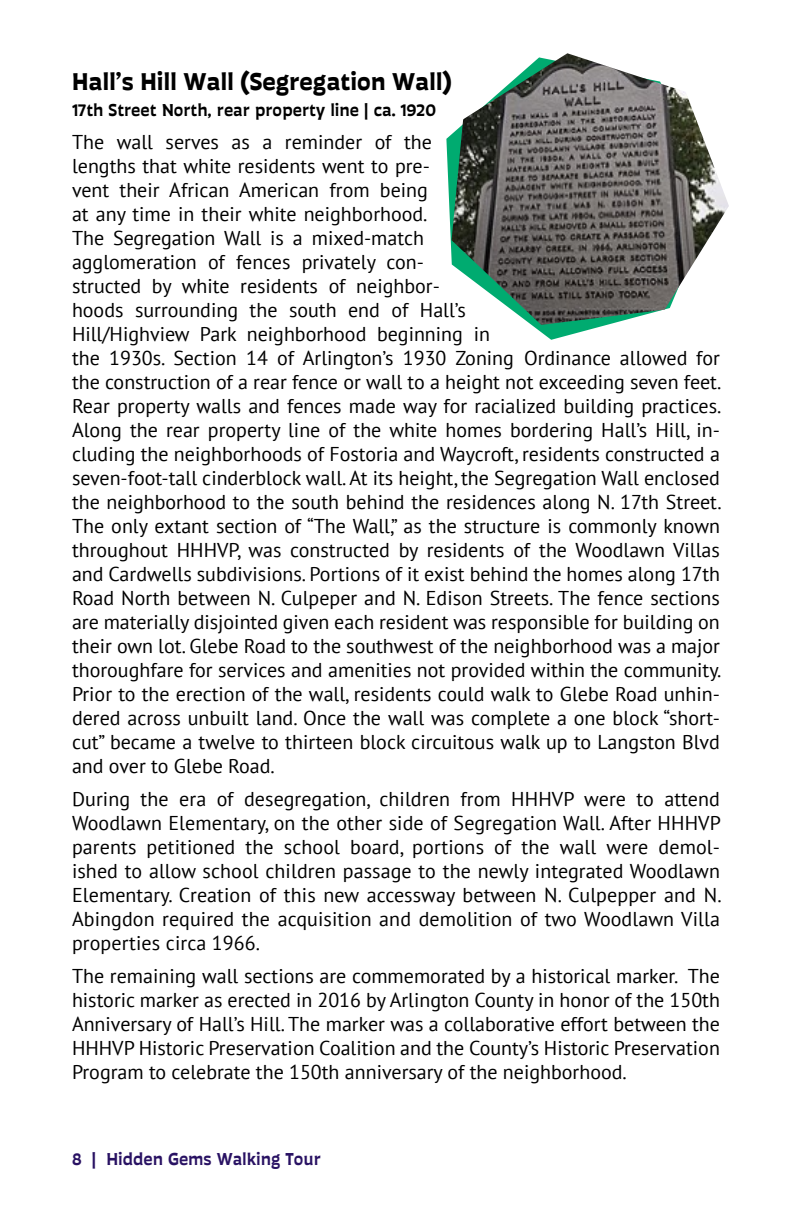
<style>
.page{position:relative;width:792px;height:1224px;background:#fff}
.page>*{position:absolute;margin:0;border:0;box-sizing:border-box;transform-origin:0 0}
.t1{font:700 25px "Auster";color:#000}
.Body{font:20px/24px "PT Sans";color:#000;text-align:justify}
.t2{font:600 18px "Auster";color:#000}
.t3{font:600 18px "Auster";color:#291263}
</style>
<div class="page">
<svg style="left:446px;top:134px;width:160px;height:206px"></svg>
<img style="left:452px;top:53px;width:277px;height:272px">
<p class="t1" style="left:72px;top:66px;width:381px">Hall’s Hill Wall (Segregation Wall)</p>
<p class="t2" style="left:72px;top:99px;width:365px">17th Street North, rear property line | ca. 1920</p>
<p class="Body" style="left:72px;top:129px;width:651px;text-align:left">The wall serves as a reminder of the<br>lengths that white residents went to pre-<br>vent their African American from being<br>at any time in their white neighborhood.<br>The Segregation Wall is a mixed-match<br>agglomeration of fences privately con-<br>structed by white residents of neighbor-<br>hoods surrounding the south end of Hall’s<br>Hill/Highview Park neighborhood beginning in<br>the 1930s. Section 14 of Arlington’s 1930 Zoning Ordinance allowed for the construction of a rear fence or wall to a height not exceeding seven feet.<br>Rear property walls and fences made way for racialized building practices.<br>Along the rear property line of the white homes bordering Hall’s Hill, in&shy;cluding the neighborhoods of Fostoria and Waycroft, residents constructed a seven-foot-tall cinderblock wall. At its height, the Segregation Wall enclosed the neighborhood to the south behind the residences along N. 17th Street.<br>The only extant section of “The Wall,” as the structure is commonly known throughout HHHVP, was constructed by residents of the Woodlawn Villas and Cardwells subdivisions. Portions of it exist behind the homes along 17th Road North between N. Culpeper and N. Edison Streets. The fence sections are materially disjointed given each resident was responsible for building on their own lot. Glebe Road to the southwest of the neighborhood was a major thoroughfare for services and amenities not provided within the community.<br>Prior to the erection of the wall, residents could walk to Glebe Road unhin&shy;dered across unbuilt land. Once the wall was complete a one block “short&shy;cut” became a twelve to thirteen block circuitous walk up to Langston Blvd and over to Glebe Road.</p>
<p class="Body" style="left:72px;top:786px;width:651px">During the era of desegregation, children from HHHVP were to attend Woodlawn Elementary, on the other side of Segregation Wall. After HHHVP parents petitioned the school board, portions of the wall were demol&shy;ished to allow school children passage to the newly integrated Woodlawn Elementary. Creation of this new accessway between N. Culpepper and N.<br>Abingdon required the acquisition and demolition of two Woodlawn Villa properties circa 1966.</p>
<p class="Body" style="left:72px;top:963px;width:650px">The remaining wall sections are commemorated by a historical marker. The historic marker as erected in 2016 by Arlington County in honor of the 150th Anniversary of Hall’s Hill. The marker was a collaborative effort between the HHHVP Historic Preservation Coalition and the County’s Historic Preservation Program to celebrate the 150th anniversary of the neighborhood.</p>
<p class="t3" style="left:72px;top:1148px;width:250px">8 | Hidden Gems Walking Tour</p>
</div>
